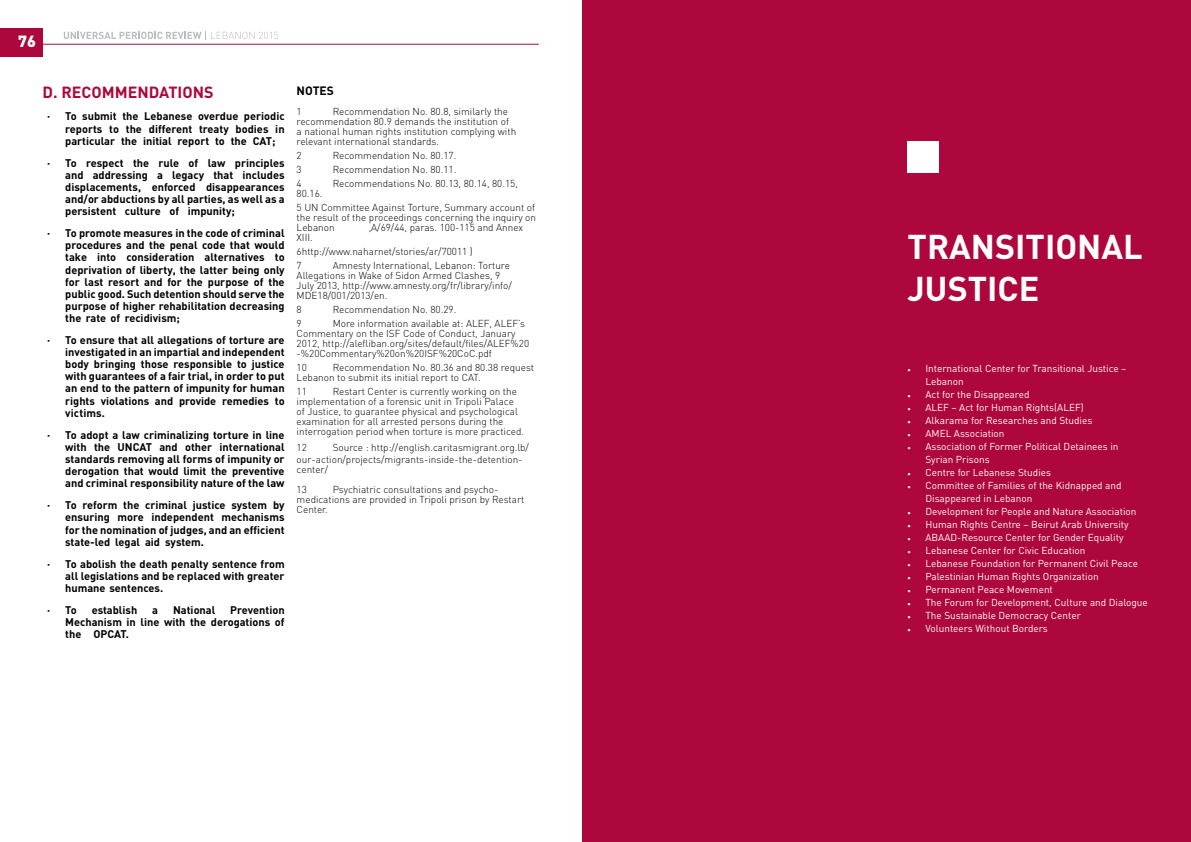
<style>
.page{position:relative;width:1191px;height:842px;background:#fff}
.page>*{position:absolute;margin:0;border:0;box-sizing:border-box;transform-origin:0 0}
.t1{font:700 34px/42.4px "DIN";color:#fff}
.t2{font:700 16px "DIN";color:#ad073d}
.t3{font:900 16px "DIN";color:#fff}
.t4{font:700 12px "DIN";color:#000}
.t5{font:700 11px/12.1px "DIN";color:#000;text-align:justify}
.t6{font:300 10px/10px "DIN";color:#000}
.t7{font:10px/13px "DIN";color:#fff}
.s1{font-family:"Adobe Arabic";font-size:12px}
</style>
<div class="page">
<hr style="left:5px;top:44px;width:534px;height:1px;background:#ad073d">
<svg style="left:64px;top:31px;width:214px;height:9px"></svg>
<div style="left:0;top:29px;width:43px;height:28px;background:#ad073d"></div>
<div style="left:582px;top:0;width:609px;height:842px;background:#ad073d"></div>
<div style="left:907px;top:142px;width:31px;height:31px;background:#fff"></div>
<h2 class="t3" style="left:18px;top:31px;width:19px">76</h2>
<h2 class="t2" style="left:43px;top:82px;width:172px">D. RECOMMENDATIONS</h2>
<p class="t5" style="left:65px;top:110px;width:221px;text-indent:-18px">· To submit the Lebanese overdue periodic reports to the different treaty bodies in particular the initial report to the CAT;</p>
<p class="t5" style="left:65px;top:156px;width:221px;text-indent:-18px">· To respect the rule of law principles and addressing a legacy that includes displacements, enforced disappearances and/or abductions by all parties, as well as a persistent culture of impunity;</p>
<p class="t5" style="left:65px;top:227px;width:221px;text-indent:-18px">· To promote measures in the code of criminal procedures and the penal code that would take into consideration alternatives to deprivation of liberty, the latter being only for last resort and for the purpose of the public good. Such detention should serve the purpose of higher rehabilitation decreasing the rate of recidivism;</p>
<p class="t5" style="left:65px;top:334px;width:221px;text-indent:-18px">· To ensure that all allegations of torture are investigated in an impartial and independent body bringing those responsible to justice with guarantees of a fair trial, in order to put an end to the pattern of impunity for human rights violations and provide remedies to victims.</p>
<p class="t5" style="left:65px;top:428px;width:221px;text-indent:-18px">· To adopt a law criminalizing torture in line with the UNCAT and other international standards removing all forms of impunity or derogation that would limit the preventive and criminal responsibility nature of the law</p>
<p class="t5" style="left:65px;top:499px;width:221px;text-indent:-18px">· To reform the criminal justice system by ensuring more independent mechanisms for the nomination of judges, and an efficient state-led legal aid system.</p>
<p class="t5" style="left:65px;top:557px;width:221px;text-indent:-18px">· To abolish the death penalty sentence from all legislations and be replaced with greater humane sentences.</p>
<p class="t5" style="left:47px;top:603px;width:31px">· To</p>
<p class="t5" style="left:92px;top:603px;width:47px">establish</p>
<p class="t5" style="left:152px;top:603px;width:7px">a</p>
<p class="t5" style="left:173px;top:603px;width:44px">National</p>
<p class="t5" style="left:65px;top:603px;width:221px;text-indent:165px">Prevention Mechanism in line with the derogations of the OPCAT.</p>
<p class="t4" style="left:297px;top:83px;width:39px">NOTES</p>
<p class="t6" style="left:297px;top:106px;width:7px">1</p>
<p class="t6" style="left:297px;top:106px;width:221px;text-indent:36px">Recommendation No. 80.8, similarly the recommendation 80.9 demands the institution of a national human rights institution complying with relevant international standards.</p>
<p class="t6" style="left:297px;top:150px;width:7px">2</p>
<p class="t6" style="left:333px;top:150px;width:125px">Recommendation No. 80.17.</p>
<p class="t6" style="left:297px;top:164px;width:7px">3</p>
<p class="t6" style="left:333px;top:164px;width:125px">Recommendation No. 80.11.</p>
<p class="t6" style="left:297px;top:178px;width:7px">4</p>
<p class="t6" style="left:333px;top:178px;width:187px">Recommendations No. 80.13, 80.14, 80.15,</p>
<p class="t6" style="left:297px;top:186px;width:240px;line-height:14px">80.16.<br>5 UN Committee Against Torture, Summary account of</p>
<p class="t6" style="left:297px;top:212px;width:241px">the result of the proceedings concerning the inquiry on<br>Lebanon</p>
<p class="t6" style="left:369px;top:222px;width:156px">,A/69/44, paras. 100-115 and Annex</p>
<p class="t6" style="left:297px;top:230px;width:178px;line-height:14px">XIII.<br>6http://www.naharnet/stories/ar/70011 )<br>7</p>
<p class="t6" style="left:297px;top:260px;width:217px;text-indent:36px">Amnesty International, Lebanon: Torture Allegations in Wake of Sidon Armed Clashes, 9<br>July 2013, http://www.amnesty.org/fr/library/info/ MDE18/001/2013/en.</p>
<p class="t6" style="left:297px;top:304px;width:7px">8</p>
<p class="t6" style="left:333px;top:304px;width:125px">Recommendation No. 80.29.</p>
<p class="t6" style="left:297px;top:318px;width:7px">9</p>
<p class="t6" style="left:297px;top:318px;width:234px;text-indent:36px">More information available at: ALEF, ALEF’s Commentary on the ISF Code of Conduct, January 2012, http://alefliban.org/sites/default/files/ALEF%20 -%20Commentary%20on%20ISF%20CoC.pdf</p>
<p class="t6" style="left:297px;top:362px;width:12px">10</p>
<p class="t6" style="left:297px;top:362px;width:239px;text-indent:36px">Recommendation No. 80.36 and 80.38 request<br>Lebanon to submit its initial report to CAT.</p>
<p class="t6" style="left:297px;top:386px;width:12px">11</p>
<p class="t6" style="left:297px;top:386px;width:229px;text-indent:36px">Restart Center is currently working on the implementation of a forensic unit in Tripoli Palace of Justice, to guarantee physical and psychological examination for all arrested persons during the interrogation period when torture is more practiced.</p>
<p class="t6" style="left:297px;top:442px;width:12px">12</p>
<p class="t6" style="left:297px;top:441px;width:234px;line-height:12px;text-indent:36px">Source : http://english.caritasmigrant.org.lb/ our-action/projects/migrants-inside-the-detention-</p>
<p class="t6" style="left:297px;top:459px;width:33px;line-height:20px">center/<br>13</p>
<p class="t6" style="left:297px;top:484px;width:229px;text-indent:36px">Psychiatric consultations and psycho&shy;medications are provided in Tripoli prison by Restart<br>Center.</p>
<h1 class="t1" style="left:907px;top:224px;width:237px">TRANSITIONAL<br>JUSTICE</h1>
<p class="t7" style="left:925px;top:362px;width:203px;text-indent:-18px"><span class="s1">•</span> International Center for Transitional Justice –<br>Lebanon</p>
<p class="t7" style="left:907px;top:388px;width:124px"><span class="s1">•</span> Act for the Disappeared</p>
<p class="t7" style="left:907px;top:401px;width:178px"><span class="s1">•</span> ALEF – Act for Human Rights(ALEF)</p>
<p class="t7" style="left:907px;top:414px;width:186px"><span class="s1">•</span> Alkarama for Researches and Studies</p>
<p class="t7" style="left:907px;top:427px;width:99px"><span class="s1">•</span> AMEL Association</p>
<p class="t7" style="left:925px;top:440px;width:194px;text-indent:-18px"><span class="s1">•</span> Association of Former Political Detainees in<br>Syrian Prisons</p>
<p class="t7" style="left:907px;top:466px;width:145px"><span class="s1">•</span> Centre for Lebanese Studies</p>
<p class="t7" style="left:925px;top:479px;width:198px;text-indent:-18px"><span class="s1">•</span> Committee of Families of the Kidnapped and<br>Disappeared in Lebanon</p>
<p class="t7" style="left:907px;top:505px;width:230px"><span class="s1">•</span> Development for People and Nature Association</p>
<p class="t7" style="left:907px;top:518px;width:223px"><span class="s1">•</span> Human Rights Centre – Beirut Arab University</p>
<p class="t7" style="left:907px;top:531px;width:218px"><span class="s1">•</span> ABAAD-Resource Center for Gender Equality</p>
<p class="t7" style="left:907px;top:544px;width:180px"><span class="s1">•</span> Lebanese Center for Civic Education</p>
<p class="t7" style="left:907px;top:557px;width:232px"><span class="s1">•</span> Lebanese Foundation for Permanent Civil Peace</p>
<p class="t7" style="left:907px;top:570px;width:193px"><span class="s1">•</span> Palestinian Human Rights Organization</p>
<p class="t7" style="left:907px;top:583px;width:147px"><span class="s1">•</span> Permanent Peace Movement</p>
<p class="t7" style="left:907px;top:596px;width:242px"><span class="s1">•</span> The Forum for Development, Culture and Dialogue</p>
<p class="t7" style="left:907px;top:609px;width:175px"><span class="s1">•</span> The Sustainable Democracy Center</p>
<p class="t7" style="left:907px;top:622px;width:142px"><span class="s1">•</span> Volunteers Without Borders</p>
</div>
